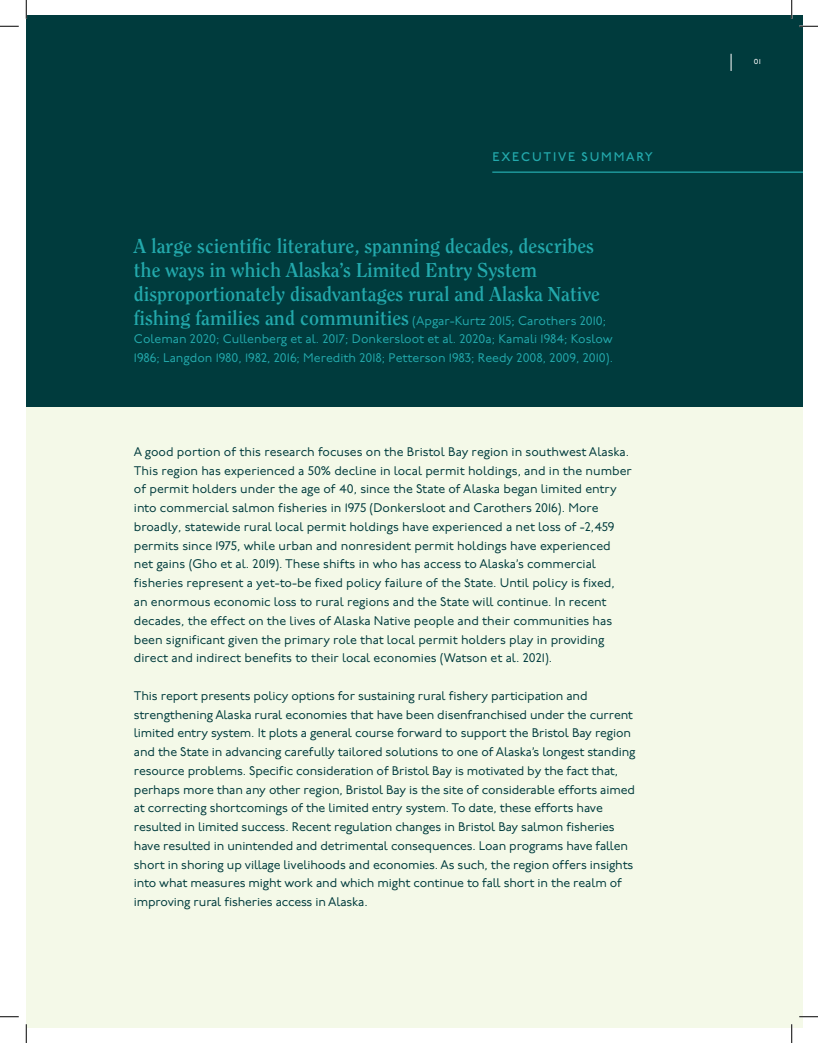
<style>
.page{position:relative;width:818px;height:1043px;background:#fff}
.page>*{position:absolute;margin:0;border:0;box-sizing:border-box;transform-origin:0 0}
.t1{font:700 20px/24px "Clearface";color:#23a9ac}
.t2{font:12.5px/18.8px "P22 Underground";letter-spacing:-.01em;color:#003b3d}
.t3{font:12.5px/18.8px "P22 Underground";color:#23a9ac}
.t4{font:500 12.5px "P22 Underground";letter-spacing:.14em;color:#23a9ac}
.t5{font:8.75px "P22 Underground Bk S";color:#fff}
.s1{font-family:"Clearface";font-weight:700;font-size:20px}
</style>
<div class="page">
<div style="left:26px;top:15px;width:776px;height:392px;background:#003b3d"></div>
<div style="left:26px;top:407px;width:776px;height:621px;background:#f4f9e8"></div>
<hr style="left:492px;top:171px;width:310px;height:2px;background:#23a9ac">
<svg style="left:730px;top:54px;width:1px;height:17px"></svg>
<svg style="left:0;top:25px;width:19px;height:2px"></svg>
<svg style="left:799px;top:25px;width:19px;height:2px"></svg>
<svg style="left:0;top:1016px;width:19px;height:1px"></svg>
<svg style="left:799px;top:1015px;width:19px;height:2px"></svg>
<svg style="left:25px;top:0;width:2px;height:19px"></svg>
<svg style="left:25px;top:1024px;width:2px;height:18px"></svg>
<svg style="left:790px;top:0;width:2px;height:19px"></svg>
<svg style="left:791px;top:1024px;width:1px;height:18px"></svg>
<p class="t4" style="left:492px;top:150px;width:162px">EXECUTIVE SUMMARY</p>
<h1 class="t1" style="left:134px;top:233px;width:468px">A large scientific literature, spanning decades, describes the ways in which Alaska’s Limited Entry System disproportionately disadvantages rural and Alaska Native</h1>
<p class="t3" style="left:134px;top:311px;width:480px"><span class="s1">fishing families and communities</span> (Apgar-Kurtz 2015; Carothers 2010;<br>Coleman 2020; Cullenberg et al. 2017; Donkersloot et al. 2020a; Kamali 1984; Koslow<br>1986; Langdon 1980, 1982, 2016; Meredith 2018; Petterson 1983; Reedy 2008, 2009, 2010).</p>
<p class="t2" style="left:134px;top:443px;width:499px">A good portion of this research focuses on the Bristol Bay region in southwest Alaska.<br>This region has experienced a 50% decline in local permit holdings, and in the number of permit holders under the age of 40, since the State of Alaska began limited entry into commercial salmon fisheries in 1975 (Donkersloot and Carothers 2016). More broadly, statewide rural local permit holdings have experienced a net loss of -2,459 permits since 1975, while urban and nonresident permit holdings have experienced net gains (Gho et al. 2019). These shifts in who has access to Alaska’s commercial fisheries represent a yet-to-be fixed policy failure of the State. Until policy is fixed,<br>an enormous economic loss to rural regions and the State will continue. In recent decades, the effect on the lives of Alaska Native people and their communities has been significant given the primary role that local permit holders play in providing direct and indirect benefits to their local economies (Watson et al. 2021).</p>
<p class="t2" style="left:134px;top:686px;width:503px">This report presents policy options for sustaining rural fishery participation and strengthening Alaska rural economies that have been disenfranchised under the current limited entry system. It plots a general course forward to support the Bristol Bay region and the State in advancing carefully tailored solutions to one of Alaska’s longest standing resource problems. Specific consideration of Bristol Bay is motivated by the fact that, perhaps more than any other region, Bristol Bay is the site of considerable efforts aimed at correcting shortcomings of the limited entry system. To date, these efforts have resulted in limited success. Recent regulation changes in Bristol Bay salmon fisheries have resulted in unintended and detrimental consequences. Loan programs have fallen short in shoring up village livelihoods and economies. As such, the region offers insights into what measures might work and which might continue to fall short in the realm of improving rural fisheries access in Alaska.</p>
<p class="t5" style="left:753px;top:56px;width:9px">01</p>
</div>
